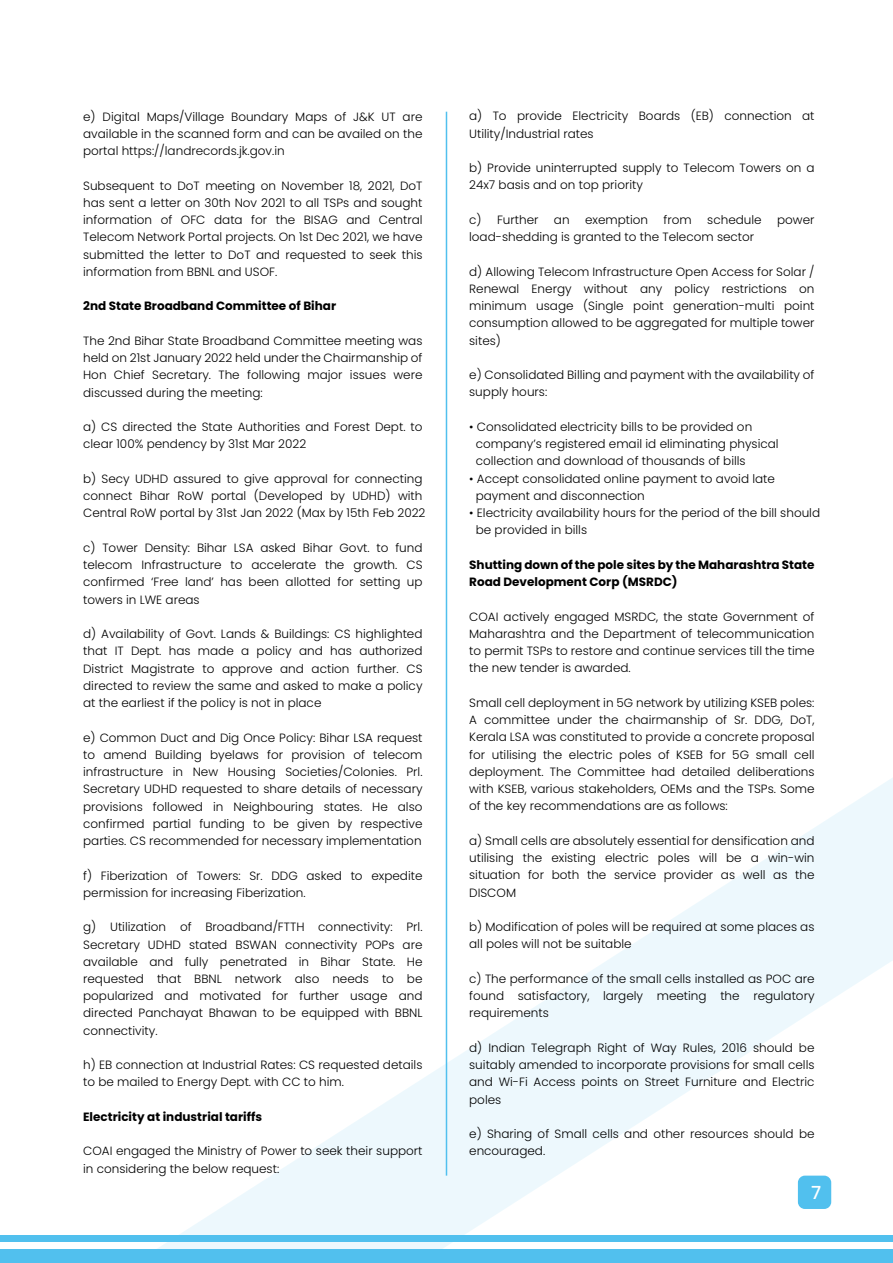
<style>
.page{position:relative;width:893px;height:1263px;background:#fff}
.page>*{position:absolute;margin:0;border:0;box-sizing:border-box;transform-origin:0 0}
.t1{font:500 18px "Poppins";color:#fff}
.t2{font:300 12px/17.2px "Poppins";color:#000;text-align:justify}
.t3{font:700 12px/17.2px "Poppins";color:#000}
</style>
<div class="page">
<div style="left:0;top:1250px;width:893px;height:13px;background:#51c0ee"></div>
<div style="left:0;top:1235px;width:893px;height:6px;background:#51c0ee"></div>
<svg style="left:135px;top:777px;width:758px;height:473px"></svg>
<hr style="left:446px;top:112px;width:1px;height:1063px;background:#51c0ee">
<div style="left:798px;top:1175px;width:33px;height:34px;background:#51c0ee;border-radius:7px"></div>
<p class="t2" style="left:83px;top:108px;width:341px">e) Digital Maps/Village Boundary Maps of J&amp;K UT are available in the scanned form and can be availed on the portal https://landrecords.jk.gov.in</p>
<p class="t2" style="left:83px;top:177px;width:341px">Subsequent to DoT meeting on November 18, 2021, DoT has sent a letter on 30th Nov 2021 to all TSPs and sought information of OFC data for the BISAG and Central Telecom Network Portal projects. On 1st Dec 2021, we have submitted the letter to DoT and requested to seek this information from BBNL and USOF.</p>
<p class="t3" style="left:83px;top:297px;width:255px">2nd State Broadband Committee of Bihar</p>
<p class="t2" style="left:83px;top:332px;width:341px">The 2nd Bihar State Broadband Committee meeting was held on 21st January 2022 held under the Chairmanship of Hon Chief Secretary. The following major issues were discussed during the meeting:</p>
<p class="t2" style="left:83px;top:418px;width:341px">a) CS directed the State Authorities and Forest Dept. to clear 100% pendency by 31st Mar 2022</p>
<p class="t2" style="left:83px;top:470px;width:344px;text-align:left">b) Secy UDHD assured to give approval for connecting connect Bihar RoW portal (Developed by UDHD) with<br>Central RoW portal by 31st Jan 2022 (Max by 15th Feb 2022</p>
<p class="t2" style="left:83px;top:539px;width:341px">c) Tower Density: Bihar LSA asked Bihar Govt. to fund telecom Infrastructure to accelerate the growth. CS confirmed ‘Free land’ has been allotted for setting up towers in LWE areas</p>
<p class="t2" style="left:83px;top:625px;width:341px">d) Availability of Govt. Lands &amp; Buildings: CS highlighted that IT Dept. has made a policy and has authorized District Magistrate to approve and action further. CS directed to review the same and asked to make a policy at the earliest if the policy is not in place</p>
<p class="t2" style="left:83px;top:729px;width:341px">e) Common Duct and Dig Once Policy: Bihar LSA request to amend Building byelaws for provision of telecom infrastructure in New Housing Societies/Colonies. Prl.<br>Secretary UDHD requested to share details of necessary provisions followed in Neighbouring states. He also confirmed partial funding to be given by respective parties. CS recommended for necessary implementation</p>
<p class="t2" style="left:83px;top:867px;width:341px">f) Fiberization of Towers: Sr. DDG asked to expedite permission for increasing Fiberization.</p>
<p class="t2" style="left:83px;top:918px;width:341px">g) Utilization of Broadband/FTTH connectivity: Prl.<br>Secretary UDHD stated BSWAN connectivity POPs are available and fully penetrated in Bihar State. He requested that BBNL network also needs to be popularized and motivated for further usage and directed Panchayat Bhawan to be equipped with BBNL connectivity.</p>
<p class="t2" style="left:83px;top:1056px;width:341px">h) EB connection at Industrial Rates: CS requested details to be mailed to Energy Dept. with CC to him.</p>
<p class="t3" style="left:83px;top:1108px;width:180px">Electricity at industrial tariffs</p>
<p class="t2" style="left:83px;top:1143px;width:341px">COAI engaged the Ministry of Power to seek their support in considering the below request:</p>
<p class="t2" style="left:469px;top:108px;width:347px">a) To provide Electricity Boards (EB) connection at<br>Utility/Industrial rates</p>
<p class="t2" style="left:469px;top:159px;width:347px">b) Provide uninterrupted supply to Telecom Towers on a<br>24x7 basis and on top priority</p>
<p class="t2" style="left:469px;top:211px;width:71px">c) Further</p>
<p class="t2" style="left:554px;top:211px;width:17px">an</p>
<p class="t2" style="left:585px;top:211px;width:65px">exemption</p>
<p class="t2" style="left:664px;top:211px;width:30px">from</p>
<p class="t2" style="left:707px;top:211px;width:56px">schedule</p>
<p class="t2" style="left:777px;top:211px;width:39px">power</p>
<p class="t2" style="left:469px;top:228px;width:287px">load-shedding is granted to the Telecom sector</p>
<p class="t2" style="left:469px;top:263px;width:347px">d) Allowing Telecom Infrastructure Open Access for Solar / Renewal Energy without any policy restrictions on minimum usage (Single point generation-multi point consumption allowed to be aggregated for multiple tower sites)</p>
<p class="t2" style="left:469px;top:366px;width:347px">e) Consolidated Billing and payment with the availability of supply hours:</p>
<p class="t2" style="left:476px;top:418px;width:304px;text-align:left;text-indent:-7px">• Consolidated electricity bills to be provided on company’s registered email id eliminating physical collection and download of thousands of bills</p>
<p class="t2" style="left:476px;top:470px;width:301px;text-indent:-7px">• Accept consolidated online payment to avoid late payment and disconnection</p>
<p class="t2" style="left:476px;top:504px;width:346px;text-indent:-7px">• Electricity availability hours for the period of the bill should be provided in bills</p>
<p class="t3" style="left:469px;top:556px;width:347px">Shutting down of the pole sites by the Maharashtra State<br>Road Development Corp (MSRDC)</p>
<p class="t2" style="left:469px;top:608px;width:347px">COAI actively engaged MSRDC, the state Government of Maharashtra and the Department of telecommunication to permit TSPs to restore and continue services till the time the new tender is awarded.</p>
<p class="t2" style="left:469px;top:694px;width:347px">Small cell deployment in 5G network by utilizing KSEB poles:<br>A committee under the chairmanship of Sr. DDG, DoT, Kerala LSA was constituted to provide a concrete proposal for utilising the electric poles of KSEB for 5G small cell deployment. The Committee had detailed deliberations with KSEB, various stakeholders, OEMs and the TSPs. Some of the key recommendations are as follows:</p>
<p class="t2" style="left:469px;top:832px;width:347px">a) Small cells are absolutely essential for densification and utilising the existing electric poles will be a win-win situation for both the service provider as well as the DISCOM</p>
<p class="t2" style="left:469px;top:918px;width:347px">b) Modification of poles will be required at some places as all poles will not be suitable</p>
<p class="t2" style="left:469px;top:970px;width:347px">c) The performance of the small cells installed as POC are found satisfactory, largely meeting the regulatory requirements</p>
<p class="t2" style="left:469px;top:1039px;width:347px">d) Indian Telegraph Right of Way Rules, 2016 should be suitably amended to incorporate provisions for small cells and Wi-Fi Access points on Street Furniture and Electric poles</p>
<p class="t2" style="left:469px;top:1125px;width:347px">e) Sharing of Small cells and other resources should be encouraged.</p>
<h1 class="t1" style="left:811px;top:1182px;width:12px">7</h1>
</div>
